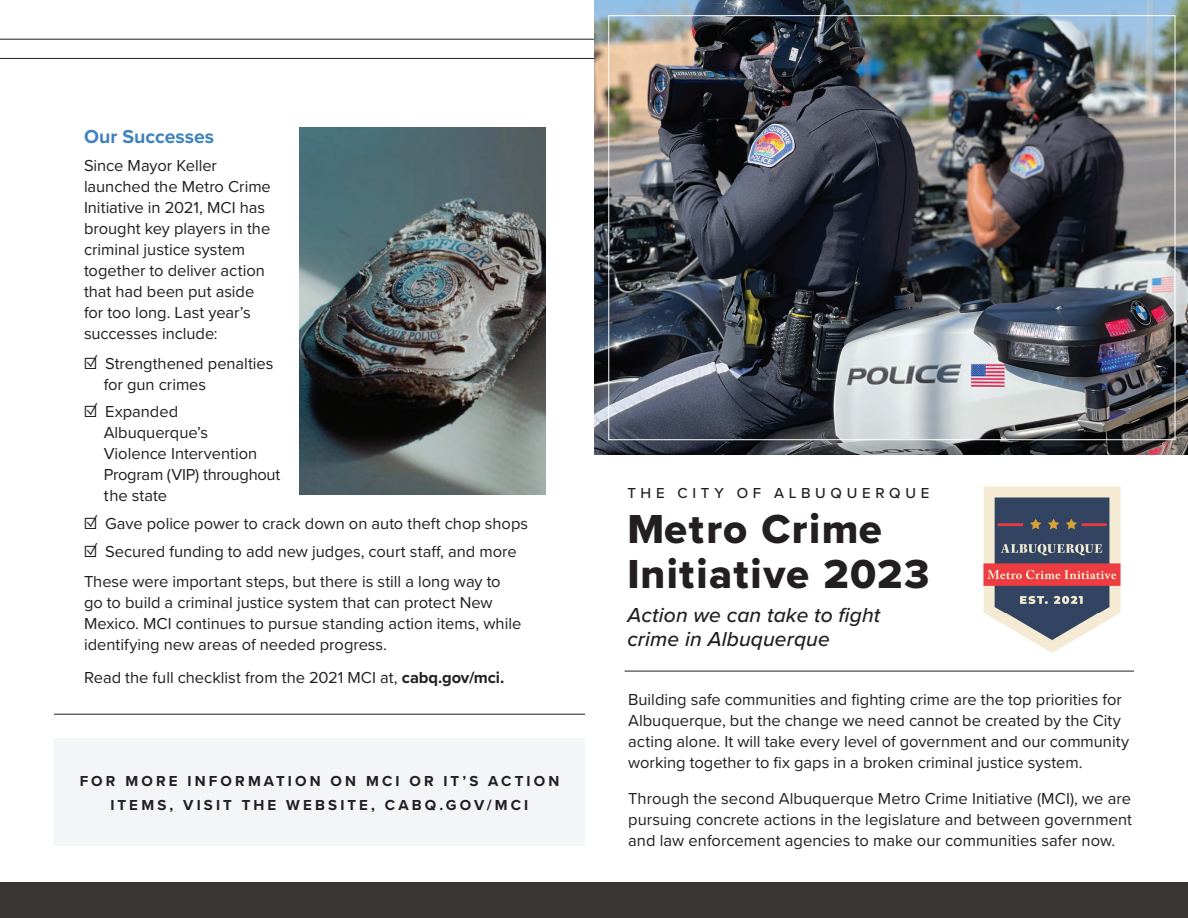
<style>
.page{position:relative;width:1188px;height:918px;background:#fff}
.page>*{position:absolute;margin:0;border:0;box-sizing:border-box;transform-origin:0 0}
.t1{font:42px/45px "Proxima Nova Extrabld";letter-spacing:.035em;color:#231f20}
.t2{font:italic 500 21px/24px "Proxima Nova";letter-spacing:.005em;color:#231f20}
.t3{font:700 19.5px "Proxima Nova";color:#3e82c0}
.t4{font:16.5px/21px "Proxima Nova";color:#231f20}
.t5{font:700 15px/24px "Proxima Nova";letter-spacing:.21em;color:#231f20;text-align:center}
.t6{font:500 15px "Proxima Nova";letter-spacing:.315em;color:#231f20}
.s1{font-size:19.5px}
.s2{font-weight:700}
</style>
<div class="page">
<div style="left:0;top:882px;width:1188px;height:36px;background:#393533"></div>
<img style="left:594px;top:0;width:594px;height:455px">
<div style="left:54px;top:738px;width:531px;height:108px;background:#f4f5f6"></div>
<hr style="left:0;top:39px;width:594px;height:1px;background:#231f20">
<hr style="left:0;top:58px;width:594px;height:1px;background:#231f20">
<hr style="left:54px;top:714px;width:531px;height:1px;background:#231f20">
<img style="left:299px;top:128px;width:247px;height:367px">
<img style="left:983px;top:486px;width:138px;height:167px">
<hr style="left:625px;top:671px;width:509px;height:1px;background:#231f20">
<p class="t3" style="left:84px;top:122px;width:132px">Our Successes</p>
<p class="t4" style="left:84px;top:154px;width:188px">Since Mayor Keller launched the Metro Crime<br>Initiative in 2021, MCI has brought key players in the criminal justice system together to deliver action that had been put aside for too long. Last year’s successes include:</p>
<p class="t4" style="left:104px;top:352px;width:171px;text-indent:-20px"><span class="s1">☑</span> Strengthened penalties for gun crimes</p>
<p class="t4" style="left:104px;top:401px;width:178px;text-indent:-20px"><span class="s1">☑</span> Expanded<br>Albuquerque’s<br>Violence Intervention<br>Program (VIP) throughout the state</p>
<p class="t4" style="left:84px;top:512px;width:446px"><span class="s1">☑</span> Gave police power to crack down on auto theft chop shops</p>
<p class="t4" style="left:84px;top:536px;width:434px;line-height:30px"><span class="s1">☑</span> Secured funding to add new judges, court staff, and more<br>These were important steps, but there is still a long way to</p>
<p class="t4" style="left:84px;top:591px;width:439px">go to build a criminal justice system that can protect New<br>Mexico. MCI continues to pursue standing action items, while identifying new areas of needed progress.</p>
<p class="t4" style="left:84px;top:666px;width:422px">Read the full checklist from the 2021 MCI at, <span class="s2">cabq.gov/mci.</span></p>
<p class="t5" style="left:80px;top:769px;width:481px">FOR MORE INFORMATION ON MCI OR IT’S ACTION<br>ITEMS, VISIT THE WEBSITE, CABQ.GOV/MCI</p>
<p class="t6" style="left:627px;top:482px;width:304px">THE CITY OF ALBUQUERQUE</p>
<h1 class="t1" style="left:627px;top:505px;width:304px">Metro Crime<br>Initiative 2023</h1>
<p class="t2" style="left:627px;top:603px;width:254px">Action we can take to fight crime in Albuquerque</p>
<p class="t4" style="left:628px;top:688px;width:502px">Building safe communities and fighting crime are the top priorities for Albuquerque, but the change we need cannot be created by the City acting alone. It will take every level of government and our community working together to fix gaps in a broken criminal justice system.</p>
<p class="t4" style="left:628px;top:787px;width:505px;text-align:justify">Through the second Albuquerque Metro Crime Initiative (MCI), we are pursuing concrete actions in the legislature and between government and law enforcement agencies to make our communities safer now.</p>
</div>
